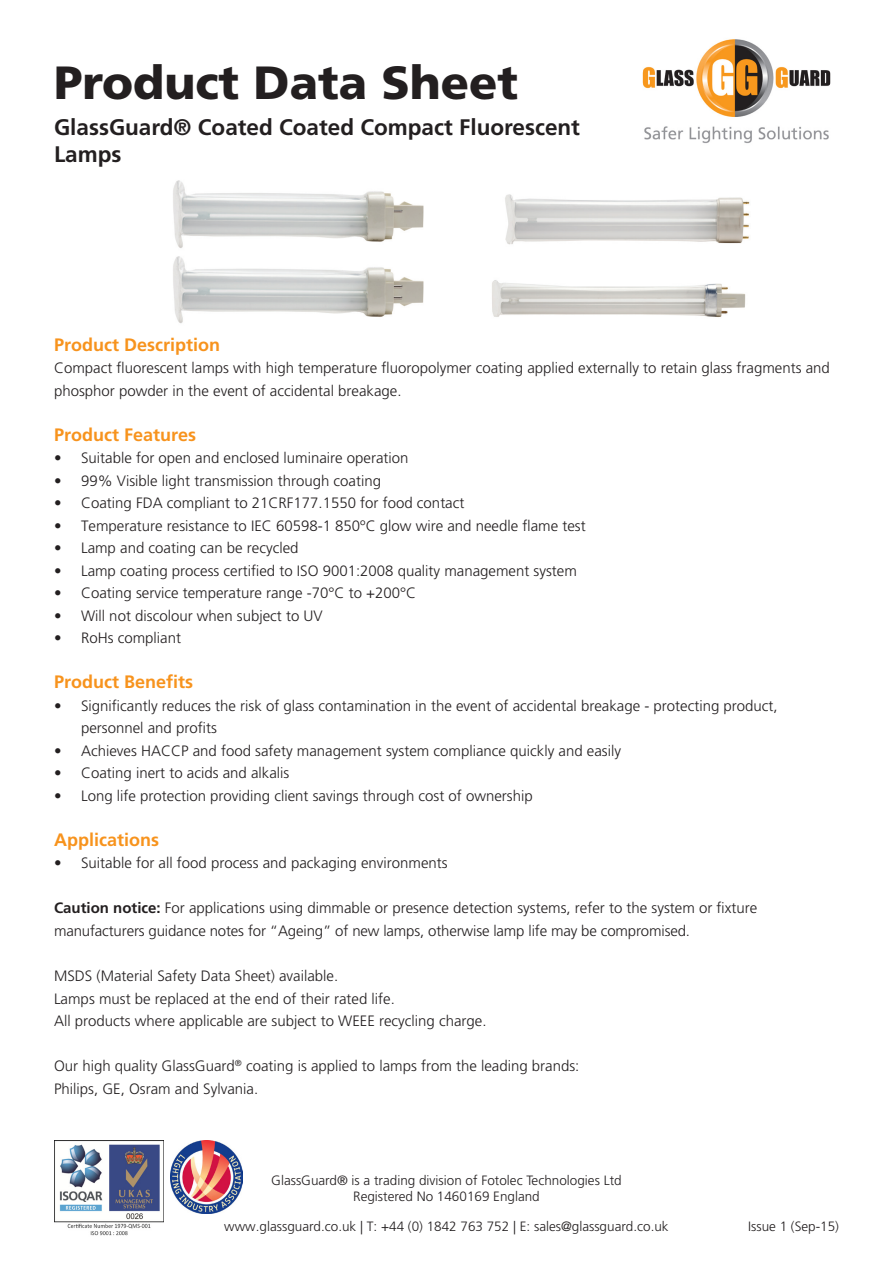
<style>
.page{position:relative;width:893px;height:1263px;background:#fff}
.page>*{position:absolute;margin:0;border:0;box-sizing:border-box;transform-origin:0 0}
.t1{font:900 46.5px "Frutiger LT Std";color:#231f20}
.t2{font:700 22.5px/27px "Frutiger LT Std";color:#231f20}
.t3{font:700 18px "Frutiger LT Std";color:#f7931d}
.t4{font:300 15px/22.5px "Frutiger LT Std";color:#231f20}
.t5{font:300 13.5px "Frutiger LT Std";color:#231f20}
.s1{font-weight:700}
</style>
<div class="page">
<img style="left:54px;top:1140px;width:110px;height:96px">
<img style="left:170px;top:1140px;width:73px;height:73px">
<img style="left:642px;top:39px;width:189px;height:105px">
<img style="left:173px;top:180px;width:251px;height:144px">
<img style="left:505px;top:194px;width:245px;height:51px">
<img style="left:492px;top:280px;width:254px;height:38px">
<p class="t1" style="left:54px;top:54px;width:466px">Product Data Sheet</p>
<p class="t2" style="left:54px;top:113px;width:527px">GlassGuard® Coated Coated Compact Fluorescent<br>Lamps</p>
<p class="t3" style="left:54px;top:334px;width:167px">Product Description</p>
<p class="t4" style="left:54px;top:357px;width:777px">Compact fluorescent lamps with high temperature fluoropolymer coating applied externally to retain glass fragments and phosphor powder in the event of accidental breakage.</p>
<p class="t3" style="left:54px;top:424px;width:144px">Product Features</p>
<p class="t4" style="left:54px;top:447px;width:356px">• Suitable for open and enclosed luminaire operation</p>
<p class="t4" style="left:54px;top:470px;width:329px">• 99% Visible light transmission through coating</p>
<p class="t4" style="left:54px;top:492px;width:412px">• Coating FDA compliant to 21CRF177.1550 for food contact</p>
<p class="t4" style="left:54px;top:515px;width:533px">• Temperature resistance to IEC 60598-1 850ºC glow wire and needle flame test</p>
<p class="t4" style="left:54px;top:537px;width:246px">• Lamp and coating can be recycled</p>
<p class="t4" style="left:54px;top:560px;width:524px">• Lamp coating process certified to ISO 9001:2008 quality management system</p>
<p class="t4" style="left:54px;top:582px;width:364px">• Coating service temperature range -70°C to +200°C</p>
<p class="t4" style="left:54px;top:605px;width:270px">• Will not discolour when subject to UV</p>
<p class="t4" style="left:54px;top:627px;width:129px">• RoHs compliant</p>
<p class="t3" style="left:54px;top:672px;width:141px">Product Benefits</p>
<p class="t4" style="left:81px;top:695px;width:698px;text-indent:-27px">• Significantly reduces the risk of glass contamination in the event of accidental breakage - protecting product, personnel and profits</p>
<p class="t4" style="left:54px;top:740px;width:569px">• Achieves HACCP and food safety management system compliance quickly and easily</p>
<p class="t4" style="left:54px;top:762px;width:237px">• Coating inert to acids and alkalis</p>
<p class="t4" style="left:54px;top:785px;width:480px">• Long life protection providing client savings through cost of ownership</p>
<p class="t3" style="left:54px;top:829px;width:106px">Applications</p>
<p class="t4" style="left:54px;top:852px;width:395px">• Suitable for all food process and packaging environments</p>
<p class="t4" style="left:54px;top:897px;width:705px"><span class="s1">Caution notice:</span> For applications using dimmable or presence detection systems, refer to the system or fixture manufacturers guidance notes for “Ageing” of new lamps, otherwise lamp life may be compromised.</p>
<p class="t4" style="left:54px;top:965px;width:286px">MSDS (Material Safety Data Sheet) available.</p>
<p class="t4" style="left:54px;top:987px;width:342px">Lamps must be replaced at the end of their rated life.</p>
<p class="t4" style="left:54px;top:1010px;width:434px">All products where applicable are subject to WEEE recycling charge.</p>
<p class="t4" style="left:54px;top:1055px;width:527px">Our high quality GlassGuard<sup>®</sup> coating is applied to lamps from the leading brands:</p>
<p class="t4" style="left:54px;top:1077px;width:206px">Philips, GE, Osram and Sylvania.</p>
<p class="t5" style="left:271px;top:1173px;width:352px">GlassGuard® is a trading division of Fotolec Technologies Ltd</p>
<p class="t5" style="left:353px;top:1189px;width:188px">Registered No 1460169 England</p>
<p class="t5" style="left:224px;top:1218px;width:446px">www.glassguard.co.uk | T: +44 (0) 1842 763 752 | E: sales@glassguard.co.uk</p>
<p class="t5" style="left:748px;top:1218px;width:92px">Issue 1 (Sep-15)</p>
</div>
